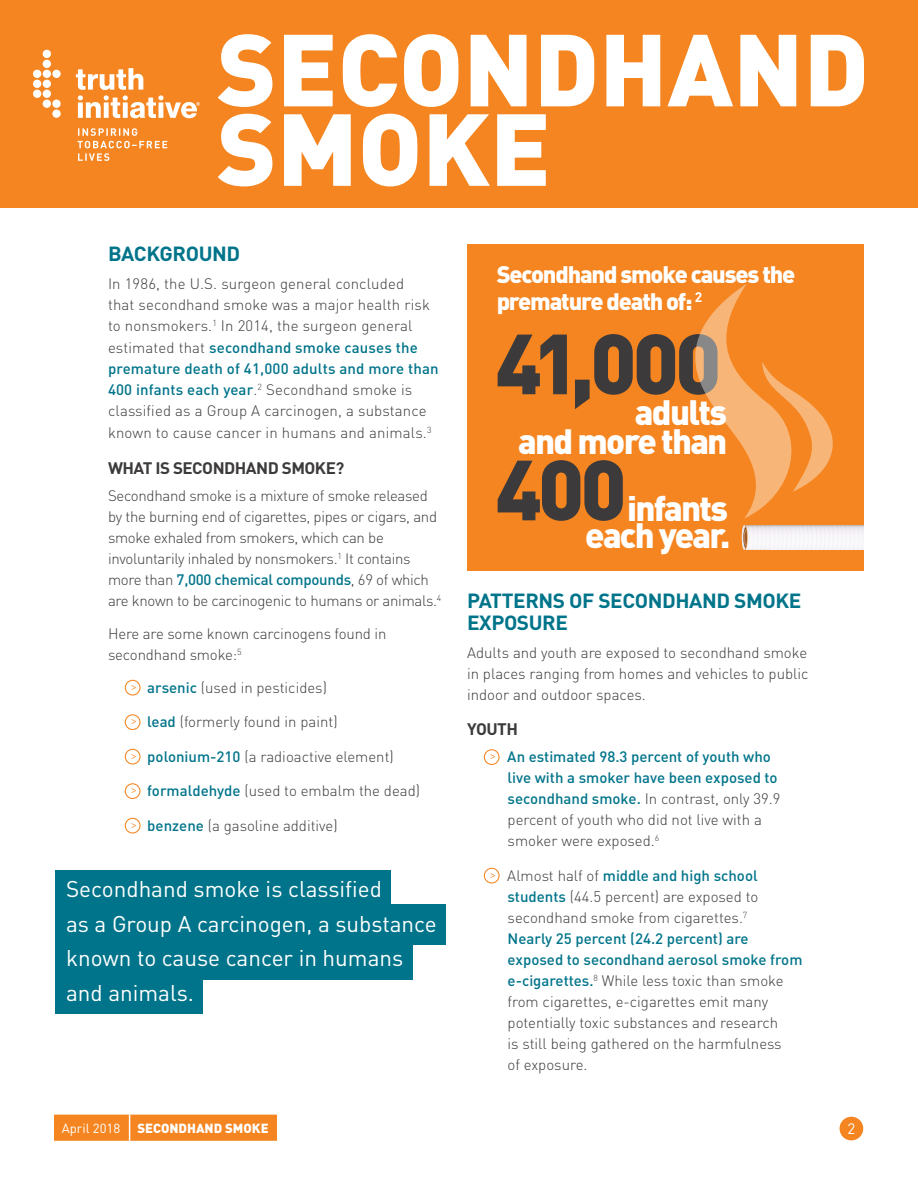
<style>
.page{position:relative;width:918px;height:1188px;background:#fff}
.page>*{position:absolute;margin:0;border:0;box-sizing:border-box;transform-origin:0 0}
.t1{font:900 100.5px/79.5px "DIN";color:#fff}
.t2{font:900 83.85px/126.1px "DIN";letter-spacing:-.05em;color:#3c3a3b}
.t3{font:900 34.8px/27px "DIN";letter-spacing:-.05em;color:#fff;text-align:right}
.t4{font:900 23.55px/27.2px "DIN";letter-spacing:-.05em;color:#fff}
.Callout{font:22.5px "DIN";color:#fff}
.t5{font:700 20.25px/22.5px "DIN";letter-spacing:-.02em;color:#00748a}
.t6{font:700 16.5px "DIN";letter-spacing:-.03em;color:#3c3a3b}
.Body{font:300 15px/21px "DIN";color:#3c3a3b}
.Body-2{font:300 15px/21px "DIN";letter-spacing:-.02em;color:#3c3a3b}
.Body-3{font:500 15px/21px "DIN";color:#00748a}
.t7{font:15px "DIN";color:#fff}
.t8{font:900 13.05px "DIN";color:#fff}
.t9{font:13.05px "DIN";color:#fff}
.t10{font:700 9.6px "Minion Pro";color:#f58520}
.s1{font-weight:500;color:#00748a}
.s2{font-weight:300;color:#3c3a3b}
</style>
<div class="page">
<div style="left:840px;top:1117px;width:23px;height:23px;background:#f58520;border-radius:50%"></div>
<div style="left:54px;top:1115px;width:223px;height:26px;background:#f58520"></div>
<div style="left:0;top:0;width:918px;height:207px;background:#f58520"></div>
<div style="left:125px;top:680px;width:16px;height:16px;border:1px solid #f58520;border-radius:50%"></div>
<div style="left:125px;top:714px;width:16px;height:16px;border:1px solid #f58520;border-radius:50%"></div>
<div style="left:125px;top:749px;width:16px;height:16px;border:1px solid #f58520;border-radius:50%"></div>
<div style="left:125px;top:783px;width:16px;height:16px;border:1px solid #f58520;border-radius:50%"></div>
<div style="left:125px;top:818px;width:16px;height:16px;border:1px solid #f58520;border-radius:50%"></div>
<div style="left:55px;top:870px;width:336px;height:41px;background:#00748a"></div>
<div style="left:55px;top:905px;width:391px;height:40px;background:#00748a"></div>
<div style="left:55px;top:939px;width:357px;height:41px;background:#00748a"></div>
<div style="left:55px;top:974px;width:148px;height:40px;background:#00748a"></div>
<div style="left:468px;top:244px;width:396px;height:326px;background:#f58520"></div>
<svg style="left:695px;top:284px;width:138px;height:235px"></svg>
<svg style="left:742px;top:525px;width:122px;height:25px;background:#efebec"></svg>
<div style="left:484px;top:749px;width:16px;height:16px;border:1px solid #f58520;border-radius:50%"></div>
<div style="left:484px;top:868px;width:16px;height:16px;border:1px solid #f58520;border-radius:50%"></div>
<svg style="left:33px;top:50px;width:28px;height:68px"></svg>
<svg style="left:76px;top:68px;width:124px;height:93px"></svg>
<h1 class="t1" style="left:217px;top:25px;width:653px">SECONDHAND<br>SMOKE</h1>
<h2 class="t5" style="left:108px;top:241px;width:134px">BACKGROUND</h2>
<p class="Body" style="left:108px;top:272px;width:332px">In 1986, the U.S. surgeon general concluded<br>that secondhand smoke was a major health risk to nonsmokers.<sup>1</sup> In 2014, the surgeon general estimated that <span class="s1">secondhand smoke causes the premature death of 41,000 adults and more than 400 infants each year</span>.<sup>2</sup> Secondhand smoke is classified as a Group A carcinogen, a substance known to cause cancer in humans and animals.<sup>3</sup></p>
<h3 class="t6" style="left:108px;top:457px;width:238px">WHAT IS SECONDHAND SMOKE?</h3>
<p class="Body-2" style="left:108px;top:485px;width:335px">Secondhand smoke is a mixture of smoke released by the burning end of cigarettes, pipes or cigars, and smoke exhaled from smokers, which can be involuntarily inhaled by nonsmokers.<sup>1</sup> It contains more than <span class="s1">7,000 chemical compounds</span>, 69 of which are known to be carcinogenic to humans or animals.<sup>4</sup></p>
<p class="Body" style="left:108px;top:623px;width:280px">Here are some known carcinogens found in secondhand smoke:<sup>5</sup></p>
<p class="t10" style="left:131px;top:680px;width:7px">&gt;</p>
<p class="Body" style="left:147px;top:676px;width:181px"><span class="s1">arsenic</span> (used in pesticides)</p>
<p class="t10" style="left:131px;top:715px;width:7px">&gt;</p>
<p class="Body" style="left:147px;top:711px;width:192px"><span class="s1">lead</span> (formerly found in paint)</p>
<p class="t10" style="left:131px;top:749px;width:7px">&gt;</p>
<p class="Body" style="left:147px;top:745px;width:248px"><span class="s1">polonium-210</span> (a radioactive element)</p>
<p class="t10" style="left:131px;top:784px;width:7px">&gt;</p>
<p class="Body" style="left:147px;top:780px;width:274px"><span class="s1">formaldehyde</span> (used to embalm the dead)</p>
<p class="t10" style="left:131px;top:818px;width:7px">&gt;</p>
<p class="Body" style="left:147px;top:814px;width:192px"><span class="s1">benzene</span> (a gasoline additive)</p>
<p class="Callout" style="left:66px;top:875px;width:318px">Secondhand smoke is classified</p>
<p class="Callout" style="left:66px;top:910px;width:372px">as a Group A carcinogen, a substance</p>
<p class="Callout" style="left:66px;top:944px;width:339px">known to cause cancer in humans</p>
<p class="Callout" style="left:66px;top:979px;width:130px">and animals.</p>
<p class="t4" style="left:497px;top:260px;width:300px">Secondhand smoke causes the premature death of: <sup>2</sup></p>
<p class="t2" style="left:495px;top:296px;width:228px">41,000<br>400</p>
<p class="t3" style="left:635px;top:397px;width:94px">adults</p>
<p class="t3" style="left:518px;top:426px;width:211px">and more than</p>
<p class="t3" style="left:585px;top:493px;width:147px">infants each year.</p>
<h2 class="t5" style="left:467px;top:588px;width:336px">PATTERNS OF SECONDHAND SMOKE<br>EXPOSURE</h2>
<p class="Body" style="left:467px;top:642px;width:343px;text-align:justify">Adults and youth are exposed to secondhand smoke in places ranging from homes and vehicles to public indoor and outdoor spaces.</p>
<h3 class="t6" style="left:467px;top:719px;width:52px">YOUTH</h3>
<p class="t10" style="left:490px;top:750px;width:7px">&gt;</p>
<p class="Body-3" style="left:507px;top:746px;width:275px">An estimated 98.3 percent of youth who live with a smoker have been exposed to secondhand smoke. <span class="s2">In contrast, only 39.9 percent of youth who did not live with a smoker were exposed.</span><sup>6</sup></p>
<p class="t10" style="left:490px;top:868px;width:7px">&gt;</p>
<p class="Body" style="left:507px;top:864px;width:297px">Almost half of <span class="s1">middle and high school students</span> (44.5 percent) are exposed to secondhand smoke from cigarettes.<sup>7<br></sup><span class="s1">Nearly 25 percent (24.2 percent) are exposed to secondhand aerosol smoke from e-cigarettes.</span><sup>8</sup> While less toxic than smoke from cigarettes, e-cigarettes emit many potentially toxic substances and research<br>is still being gathered on the harmfulness<br>of exposure.</p>
<p class="t9" style="left:62px;top:1120px;width:60px">April 2018</p>
<p class="t8" style="left:137px;top:1120px;width:133px">SECONDHAND SMOKE</p>
<p class="t7" style="left:847px;top:1119px;width:9px">2</p>
</div>
